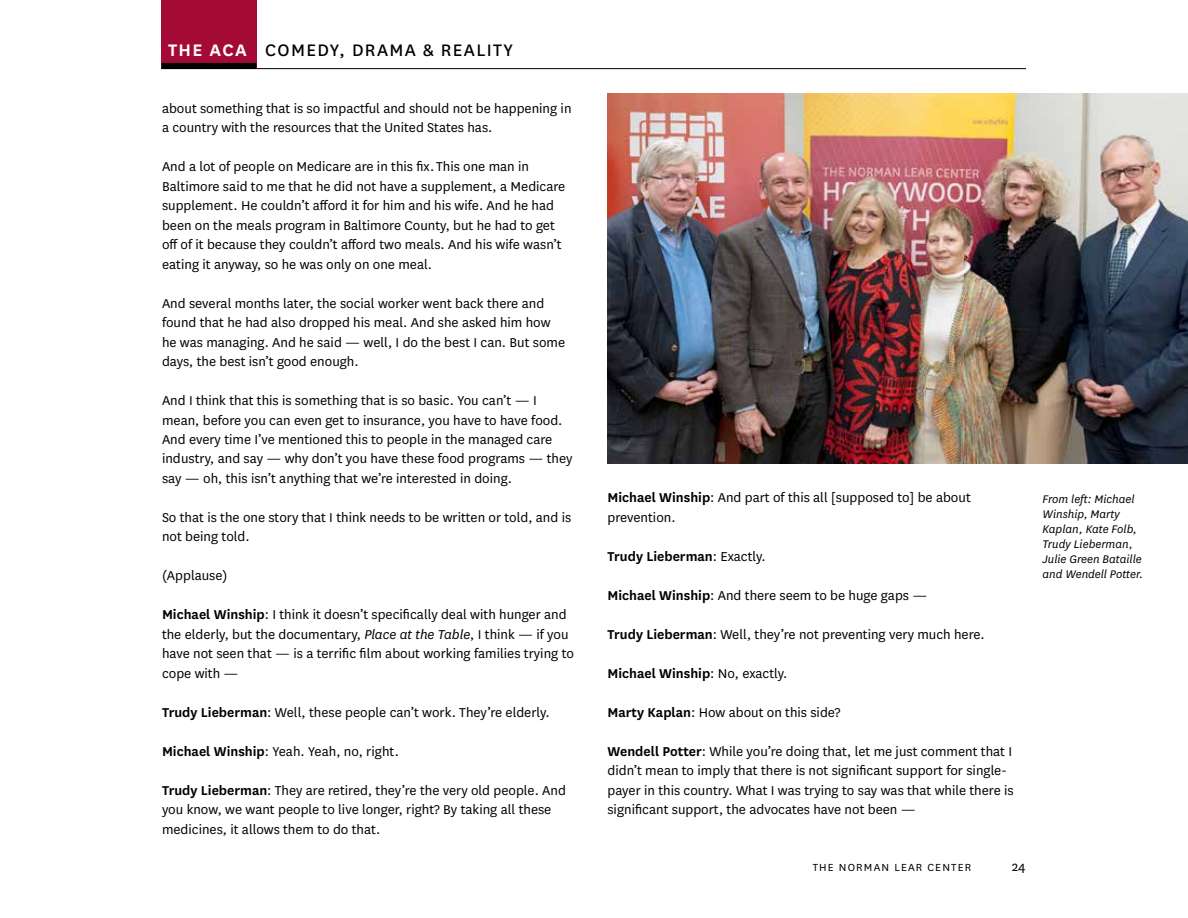
<style>
.page{position:relative;width:1188px;height:918px;background:#fff}
.page>*{position:absolute;margin:0;border:0;box-sizing:border-box;transform-origin:0 0}
.t1{font:19.5px "National";letter-spacing:.07em;color:#000}
.t2{font:15px/19.5px "National";color:#000}
.t3{font:600 15px "National";color:#000}
.t4{font:italic 12.9px/15px "National";color:#000}
.t5{font:12px "National";letter-spacing:.1em;color:#000}
.s1{font-weight:600;color:#fff}
.s2{font-weight:600}
.s3{font-style:italic}
.s4{font-weight:400}
</style>
<div class="page">
<div style="left:162px;top:0;width:95px;height:69px;background:#a30b35"></div>
<hr style="left:162px;top:68px;width:864px;height:1px;background:#000">
<div style="left:161px;top:63px;width:95px;height:6px;background:#000"></div>
<img style="left:608px;top:93px;width:580px;height:371px">
<h1 class="t1" style="left:168px;top:37px;width:347px"><span class="s1">THE ACA</span> COMEDY, DRAMA &amp; REALITY</h1>
<p class="t2" style="left:162px;top:98px;width:411px">about something that is so impactful and should not be happening in a country with the resources that the United States has.</p>
<p class="t2" style="left:162px;top:156px;width:405px">And a lot of people on Medicare are in this fix. This one man in Baltimore said to me that he did not have a supplement, a Medicare supplement. He couldn’t afford it for him and his wife. And he had been on the meals program in Baltimore County, but he had to get off of it because they couldn’t afford two meals. And his wife wasn’t eating it anyway, so he was only on one meal.</p>
<p class="t2" style="left:162px;top:293px;width:405px">And several months later, the social worker went back there and found that he had also dropped his meal. And she asked him how he was managing. And he said — well, I do the best I can. But some days, the best isn’t good enough.</p>
<p class="t2" style="left:162px;top:390px;width:412px">And I think that this is something that is so basic. You can’t — I mean, before you can even get to insurance, you have to have food.<br>And every time I’ve mentioned this to people in the managed care industry, and say — why don’t you have these food programs — they say — oh, this isn’t anything that we’re interested in doing.</p>
<p class="t2" style="left:162px;top:507px;width:411px">So that is the one story that I think needs to be written or told, and is not being told.</p>
<p class="t2" style="left:162px;top:566px;width:67px">(Applause)</p>
<p class="t2" style="left:162px;top:605px;width:413px"><span class="s2">Michael Winship</span>: I think it doesn’t specifically deal with hunger and the elderly, but the documentary, <span class="s3">Place at the Table</span>, I think — if you have not seen that — is a terrific film about working families trying to cope with —</p>
<p class="t2" style="left:162px;top:702px;width:389px"><span class="s2">Trudy Lieberman</span>: Well, these people can’t work. They’re elderly.</p>
<p class="t2" style="left:162px;top:741px;width:238px"><span class="s2">Michael Winship</span>: Yeah. Yeah, no, right.</p>
<p class="t2" style="left:162px;top:780px;width:405px"><span class="s2">Trudy Lieberman</span>: They are retired, they’re the very old people. And you know, we want people to live longer, right? By taking all these medicines, it allows them to do that.</p>
<p class="t2" style="left:608px;top:488px;width:365px"><span class="s2">Michael Winship</span>: And part of this all [supposed to] be about prevention.</p>
<p class="t3" style="left:608px;top:546px;width:160px">Trudy Lieberman<span class="s4">: Exactly.</span></p>
<p class="t2" style="left:608px;top:585px;width:321px"><span class="s2">Michael Winship</span>: And there seem to be huge gaps —</p>
<p class="t2" style="left:608px;top:624px;width:379px"><span class="s2">Trudy Lieberman</span>: Well, they’re not preventing very much here.</p>
<p class="t3" style="left:608px;top:663px;width:182px">Michael Winship<span class="s4">: No, exactly.</span></p>
<p class="t2" style="left:608px;top:702px;width:235px"><span class="s2">Marty Kaplan</span>: How about on this side?</p>
<p class="t2" style="left:607px;top:741px;width:408px"><span class="s2">Wendell Potter</span>: While you’re doing that, let me just comment that I didn’t mean to imply that there is not significant support for single&shy;payer in this country. What I was trying to say was that while there is significant support, the advocates have not been —</p>
<p class="t4" style="left:1043px;top:491px;width:102px">From left: Michael<br>Winship, Marty<br>Kaplan, Kate Folb,<br>Trudy Lieberman,<br>Julie Green Bataille and Wendell Potter.</p>
<p class="t5" style="left:813px;top:860px;width:160px">THE NORMAN LEAR CENTER</p>
<p class="t2" style="left:1012px;top:856px;width:15px">24</p>
</div>
